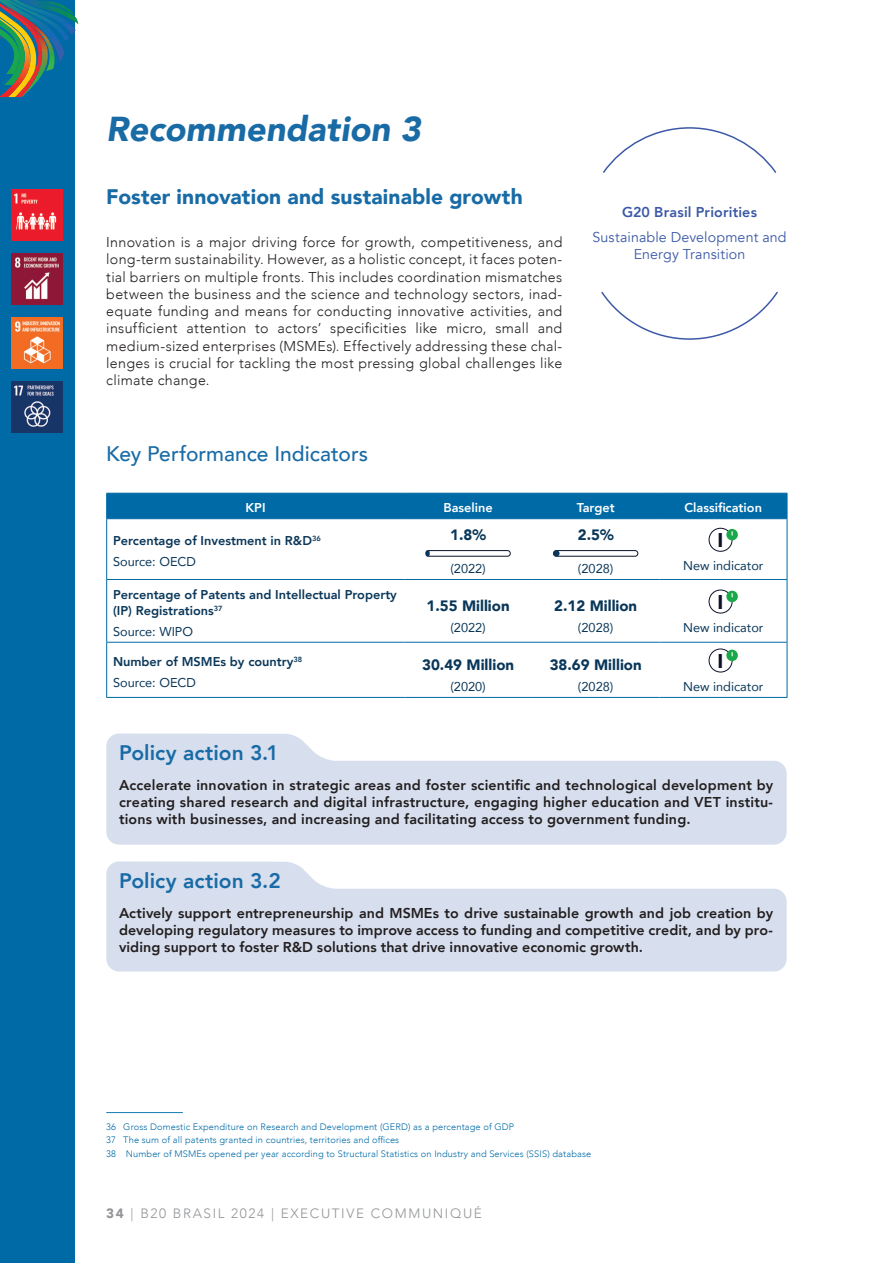
<style>
.page{position:relative;width:893px;height:1263px;background:#fff}
.page>*{position:absolute;margin:0;border:0;box-sizing:border-box;transform-origin:0 0}
.Titulo-1{font:italic 900 34.5px "Avenir";color:#196ba6}
.Subtitulo{font:900 21px "Avenir";letter-spacing:.005em;color:#196ba6}
.Subtitulo-2{font:800 21px "Avenir";color:#196ba6}
.Subtitulo-3{font:500 21px "Avenir";color:#196ba6}
.t1{font:900 19.8px "Avenir";color:#0d1129}
.tabela{font:900 15px "Avenir";color:#0a3759}
.Paragrafo{font:300 14.25px/17.2px "Avenir";letter-spacing:.02em;color:#231f20;text-align:justify}
.Paragrafo-2{font:800 14.25px/17.2px "Avenir";letter-spacing:.01em;color:#231f20;text-align:justify}
.priorities{font:14.25px/16.5px "Avenir";letter-spacing:.01em;color:#3c59a7;text-align:center}
.priorities-2{font:800 14.25px "Avenir";letter-spacing:.015em;color:#3c59a7}
.t2{font:300 13.5px "Avenir";letter-spacing:.12em;color:#939598}
.tabela-2{font:800 12.75px/16.5px "Avenir";color:#0a3759}
.tabela-3{font:12.75px "Avenir";color:#0a3759}
.tabela-4{font:800 12.75px "Avenir";color:#fff}
.nota_de_rodapé{font:300 9.3px "Avenir";letter-spacing:.015em;color:#006aa6}
.s1{font-weight:900}
</style>
<div class="page">
<div style="left:0;top:0;width:75px;height:1263px;background:#006aa6"></div>
<img style="left:69px;top:24px;width:7px;height:11px">
<img style="left:56px;top:24px;width:13px;height:39px">
<img style="left:54px;top:24px;width:2px;height:41px">
<svg style="left:0;top:0;width:54px;height:97px"></svg>
<img style="left:4px;top:0;width:74px;height:24px">
<svg style="left:106px;top:733px;width:681px;height:112px;fill:#d7dfee"></svg>
<svg style="left:106px;top:861px;width:681px;height:110px;fill:#d7dfee"></svg>
<div style="left:106px;top:493px;width:682px;height:26px;background:#006aa6"></div>
<hr style="left:106px;top:518px;width:298px;height:1px;background:#006aa6">
<hr style="left:106px;top:519px;width:1px;height:60px;background:#006aa6">
<hr style="left:404px;top:518px;width:128px;height:1px;background:#006aa6">
<hr style="left:532px;top:518px;width:127px;height:1px;background:#006aa6">
<hr style="left:659px;top:518px;width:128px;height:1px;background:#006aa6">
<hr style="left:787px;top:519px;width:1px;height:60px;background:#006aa6">
<hr style="left:106px;top:579px;width:298px;height:1px;background:#006aa6">
<hr style="left:106px;top:580px;width:1px;height:62px;background:#006aa6">
<hr style="left:404px;top:579px;width:128px;height:1px;background:#006aa6">
<hr style="left:532px;top:579px;width:127px;height:1px;background:#006aa6">
<hr style="left:659px;top:579px;width:128px;height:1px;background:#006aa6">
<hr style="left:787px;top:580px;width:1px;height:62px;background:#006aa6">
<hr style="left:106px;top:642px;width:298px;height:1px;background:#006aa6">
<hr style="left:106px;top:643px;width:1px;height:54px;background:#006aa6">
<hr style="left:404px;top:642px;width:128px;height:1px;background:#006aa6">
<hr style="left:532px;top:642px;width:127px;height:1px;background:#006aa6">
<hr style="left:659px;top:642px;width:128px;height:1px;background:#006aa6">
<hr style="left:787px;top:643px;width:1px;height:54px;background:#006aa6">
<hr style="left:106px;top:697px;width:298px;height:1px;background:#006aa6">
<hr style="left:404px;top:697px;width:128px;height:1px;background:#006aa6">
<hr style="left:532px;top:697px;width:127px;height:1px;background:#006aa6">
<hr style="left:659px;top:697px;width:128px;height:1px;background:#006aa6">
<div style="left:426px;top:550px;width:85px;height:7px;border:1px solid #0d1129;border-radius:3px"></div>
<svg style="left:426px;top:550px;width:4px;height:7px"></svg>
<div style="left:553px;top:550px;width:85px;height:7px;border:1px solid #0d1129;border-radius:3px"></div>
<div style="left:553px;top:550px;width:7px;height:7px;background:#0a3759;border-radius:50%"></div>
<div style="left:709px;top:528px;width:23px;height:24px;border:1px solid #0d1129;border-radius:50%"></div>
<svg style="left:726px;top:529px;width:12px;height:11px"></svg>
<div style="left:709px;top:590px;width:23px;height:23px;border:1px solid #0d1129;border-radius:50%"></div>
<svg style="left:726px;top:591px;width:12px;height:11px"></svg>
<div style="left:709px;top:649px;width:23px;height:23px;border:1px solid #0d1129;border-radius:50%"></div>
<svg style="left:726px;top:650px;width:12px;height:11px"></svg>
<hr style="left:106px;top:1112px;width:77px;height:1px;background:#157db4">
<img style="left:12px;top:190px;width:51px;height:51px">
<img style="left:12px;top:318px;width:51px;height:51px">
<img style="left:12px;top:254px;width:51px;height:51px">
<img style="left:12px;top:381px;width:51px;height:51px">
<svg style="left:601px;top:127px;width:177px;height:213px"></svg>
<p class="Titulo-1" style="left:106px;top:100px;width:316px">Recommendation 3</p>
<p class="Subtitulo" style="left:106px;top:179px;width:418px">Foster innovation and sustainable growth</p>
<p class="Paragrafo" style="left:106px;top:234px;width:458px">Innovation is a major driving force for growth, competitiveness, and long-term sustainability. However, as a holistic concept, it faces poten&shy;tial barriers on multiple fronts. This includes coordination mismatches between the business and the science and technology sectors, inad&shy;equate funding and means for conducting innovative activities, and insufficient attention to actors’ specificities like micro, small and medium-sized enterprises (MSMEs). Effectively addressing these chal&shy;lenges is crucial for tackling the most pressing global challenges like climate change.</p>
<p class="priorities-2" style="left:622px;top:201px;width:136px">G20 Brasil Priorities</p>
<p class="priorities" style="left:592px;top:229px;width:196px">Sustainable Development and<br>Energy Transition</p>
<p class="Subtitulo-3" style="left:106px;top:436px;width:263px">Key Performance Indicators</p>
<p class="tabela-4" style="left:245px;top:498px;width:22px">KPI</p>
<p class="tabela-4" style="left:443px;top:498px;width:51px">Baseline</p>
<p class="tabela-4" style="left:577px;top:498px;width:39px">Target</p>
<p class="tabela-4" style="left:684px;top:498px;width:79px">Classification</p>
<p class="tabela-2" style="left:113px;top:532px;width:209px">Percentage of Investment in R&amp;D<sup>36</sup></p>
<p class="tabela-3" style="left:113px;top:551px;width:84px">Source: OECD</p>
<p class="tabela" style="left:450px;top:522px;width:37px">1.8%</p>
<p class="tabela-3" style="left:450px;top:558px;width:37px">(2022)</p>
<p class="tabela" style="left:578px;top:522px;width:37px">2.5%</p>
<p class="tabela-3" style="left:578px;top:558px;width:37px">(2028)</p>
<h3 class="t1" style="left:718px;top:523px;width:7px">I</h3>
<p class="tabela-3" style="left:683px;top:556px;width:82px">New indicator</p>
<p class="tabela-2" style="left:113px;top:586px;width:285px">Percentage of Patents and Intellectual Property (IP) Registrations<sup>37</sup></p>
<p class="tabela-3" style="left:113px;top:621px;width:82px">Source: WIPO</p>
<p class="tabela-2" style="left:113px;top:653px;width:191px">Number of MSMEs by country<sup>38</sup></p>
<p class="tabela-3" style="left:113px;top:672px;width:84px">Source: OECD</p>
<p class="tabela" style="left:427px;top:593px;width:85px">1.55 Million</p>
<p class="tabela-3" style="left:450px;top:617px;width:37px">(2022)</p>
<p class="tabela" style="left:422px;top:652px;width:93px">30.49 Million</p>
<p class="tabela-3" style="left:450px;top:676px;width:37px">(2020)</p>
<p class="tabela" style="left:554px;top:593px;width:85px">2.12 Million</p>
<p class="tabela-3" style="left:578px;top:617px;width:37px">(2028)</p>
<p class="tabela" style="left:550px;top:652px;width:93px">38.69 Million</p>
<p class="tabela-3" style="left:578px;top:676px;width:37px">(2028)</p>
<h3 class="t1" style="left:718px;top:585px;width:7px">I</h3>
<p class="tabela-3" style="left:683px;top:617px;width:82px">New indicator</p>
<h3 class="t1" style="left:718px;top:644px;width:7px">I</h3>
<p class="tabela-3" style="left:683px;top:676px;width:82px">New indicator</p>
<p class="Subtitulo-2" style="left:119px;top:736px;width:161px">Policy action 3.1</p>
<p class="Paragrafo-2" style="left:119px;top:776px;width:656px">Accelerate innovation in strategic areas and foster scientific and technological development by creating shared research and digital infrastructure, engaging higher education and VET institu&shy;tions with businesses, and increasing and facilitating access to government funding.</p>
<p class="Subtitulo-2" style="left:119px;top:864px;width:163px">Policy action 3.2</p>
<p class="Paragrafo-2" style="left:119px;top:904px;width:655px">Actively support entrepreneurship and MSMEs to drive sustainable growth and job creation by developing regulatory measures to improve access to funding and competitive credit, and by pro&shy;viding support to foster R&amp;D solutions that drive innovative economic growth.</p>
<p class="nota_de_rodapé" style="left:106px;top:1121px;width:409px">36 Gross Domestic Expenditure on Research and Development (GERD) as a percentage of GDP</p>
<p class="nota_de_rodapé" style="left:106px;top:1135px;width:294px">37 The sum of all patents granted in countries, territories and offices</p>
<p class="nota_de_rodapé" style="left:106px;top:1148px;width:487px">38 Number of MSMEs opened per year according to Structural Statistics on Industry and Services (SSIS) database</p>
<p class="t2" style="left:106px;top:1205px;width:377px"><span class="s1">34</span> | B20 BRASIL 2024 | EXECUTIVE COMMUNIQUÉ</p>
</div>
